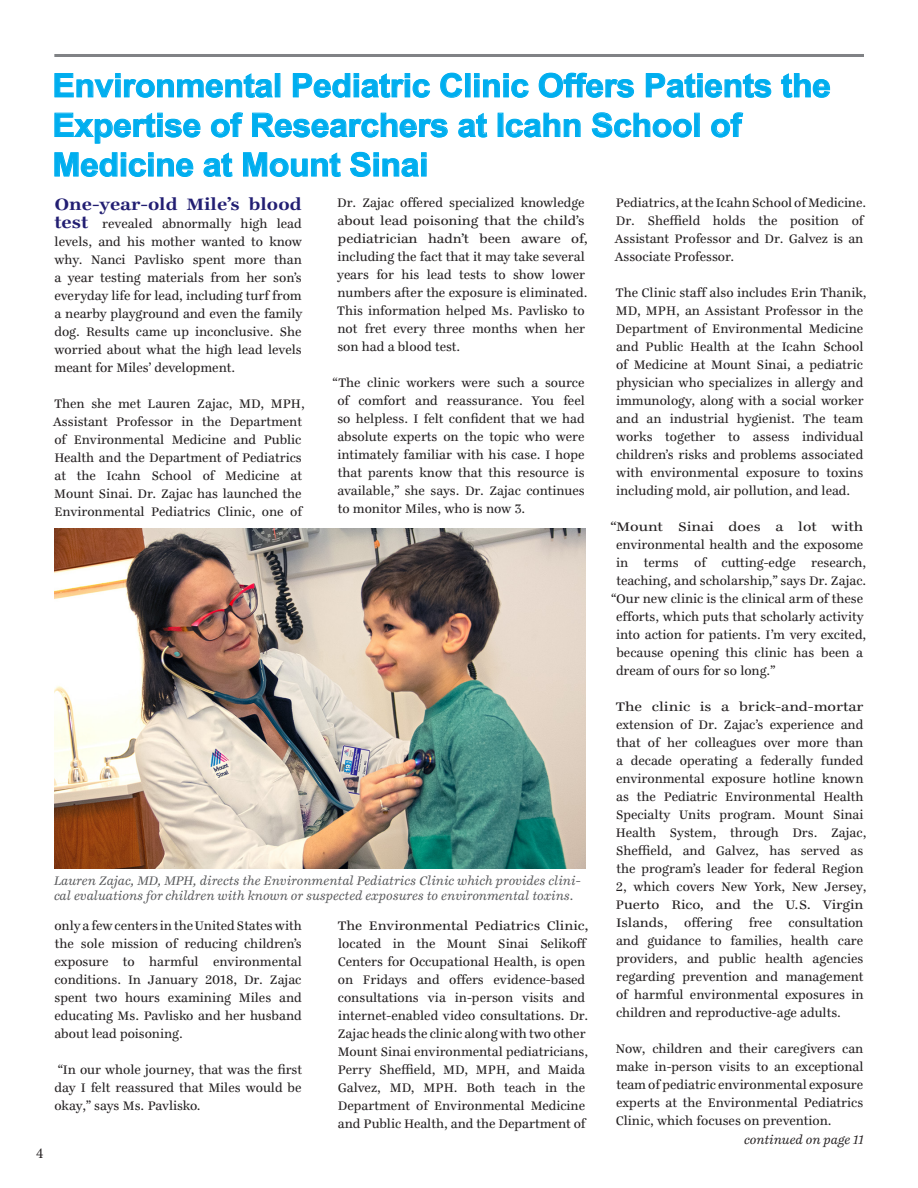
<style>
.page{position:relative;width:918px;height:1188px;background:#fff}
.page>*{position:absolute;margin:0;border:0;box-sizing:border-box;transform-origin:0 0}
.t1{font:700 32.7px/39.6px "Arial";letter-spacing:-.01em;color:#00aeef}
.t2{font:700 18px "Ingeborg";letter-spacing:-.005em;color:#221e72;scale:1.13 1}
.t3{font:15px "Minion Pro";color:#231f20}
.t4{font:13.5px/18px "Ingeborg";color:#231f20;text-align:justify}
.t5{font:13.5px/18px "Ingeborg";color:#231f20;scale:1.18 1}
.t6{font:13.5px/18px "Ingeborg";color:#231f20;scale:1.1 1}
.t7{font:italic 13.5px/15px "Ingeborg";color:#57585a}
.t8{font:italic 13.5px "Ingeborg";color:#231f20}
.s1{font-weight:700;font-size:18px;color:#221e72}
</style>
<div class="page">
<hr style="left:54px;top:54px;width:810px;height:3px;background:#808285">
<svg style="left:54px;top:73px;width:219px;height:25px"></svg>
<div style="left:275px;top:73px;width:5px;height:24px;border:1px solid #00aeef"></div>
<svg style="left:293px;top:73px;width:137px;height:25px"></svg>
<svg style="left:440px;top:72px;width:23px;height:26px"></svg>
<div style="left:465px;top:73px;width:5px;height:24px;border:1px solid #00aeef"></div>
<svg style="left:474px;top:73px;width:55px;height:25px"></svg>
<svg style="left:538px;top:72px;width:96px;height:26px"></svg>
<svg style="left:646px;top:73px;width:126px;height:25px"></svg>
<svg style="left:781px;top:73px;width:49px;height:25px"></svg>
<svg style="left:54px;top:112px;width:147px;height:32px"></svg>
<svg style="left:211px;top:112px;width:32px;height:26px"></svg>
<svg style="left:252px;top:112px;width:196px;height:26px"></svg>
<svg style="left:458px;top:112px;width:30px;height:26px"></svg>
<svg style="left:506px;top:112px;width:75px;height:26px"></svg>
<svg style="left:591px;top:112px;width:101px;height:26px"></svg>
<div style="left:694px;top:113px;width:6px;height:24px;border:1px solid #00aeef"></div>
<svg style="left:711px;top:112px;width:33px;height:26px"></svg>
<svg style="left:54px;top:152px;width:140px;height:25px"></svg>
<svg style="left:203px;top:152px;width:30px;height:25px"></svg>
<svg style="left:243px;top:152px;width:98px;height:25px"></svg>
<svg style="left:350px;top:152px;width:77px;height:25px"></svg>
<img style="left:54px;top:529px;width:531px;height:339px">
<p class="t3" style="left:36px;top:1144px;width:9px">4</p>
<p class="t1" style="left:52px;top:67px;width:780px">Environmental Pediatric Clinic Offers Patients the<br>Expertise of Researchers at Icahn School of</p>
<p class="t1" style="left:52px;top:146px;width:378px">Medicine at Mount Sinai</p>
<p class="t2" style="left:54px;top:193px;width:220px">One-year-old Mile’s blood</p>
<p class="t4" style="left:54px;top:215px;width:249px"><span class="s1">test</span> revealed abnormally high lead levels, and his mother wanted to know why. Nanci Pavlisko spent more than a year testing materials from her son’s everyday life for lead, including turf from a nearby playground and even the family dog. Results came up inconclusive. She worried about what the high lead levels meant for Miles’ development.</p>
<p class="t4" style="left:53px;top:395px;width:254px;text-align:left">Then she met Lauren Zajac, MD, MPH, Assistant Professor in the Department of Environmental Medicine and Public Health and the Department of Pediatrics at the Icahn School of Medicine at Mount Sinai. Dr. Zajac has launched the Environmental Pediatrics Clinic, one of</p>
<p class="t4" style="left:337px;top:193px;width:253px;text-align:left">Dr. Zajac offered specialized knowledge about lead poisoning that the child’s pediatrician hadn’t been aware of, including the fact that it may take several years for his lead tests to show lower numbers after the exposure is eliminated.<br>This information helped Ms. Pavlisko to not fret every three months when her son had a blood test.</p>
<p class="t4" style="left:337px;top:373px;width:249px;text-indent:-5px">“The clinic workers were such a source of comfort and reassurance. You feel so helpless. I felt confident that we had absolute experts on the topic who were intimately familiar with his case. I hope that parents know that this resource is available,” she says. Dr. Zajac continues to monitor Miles, who is now 3.</p>
<p class="t4" style="left:614px;top:193px;width:253px;text-align:left">Pediatrics, at the Icahn School of Medicine.<br>Dr. Sheffield holds the position of Assistant Professor and Dr. Galvez is an Associate Professor.</p>
<p class="t4" style="left:616px;top:283px;width:252px;text-align:left">The Clinic staff also includes Erin Thanik, MD, MPH, an Assistant Professor in the Department of Environmental Medicine and Public Health at the Icahn School of Medicine at Mount Sinai, a pediatric physician who specializes in allergy and immunology, along with a social worker and an industrial hygienist. The team works together to assess individual children’s risks and problems associated with environmental exposure to toxins including mold, air pollution, and lead.</p>
<p class="t5" style="left:611px;top:517px;width:216px">“Mount Sinai does a lot with</p>
<p class="t4" style="left:616px;top:535px;width:249px">environmental health and the exposome</p>
<p class="t4" style="left:616px;top:553px;width:252px">in terms of cutting-edge research,</p>
<p class="t4" style="left:616px;top:571px;width:251px">teaching, and scholarship,” says Dr. Zajac.</p>
<p class="t4" style="left:611px;top:589px;width:253px">“Our new clinic is the clinical arm of these</p>
<p class="t4" style="left:616px;top:607px;width:249px">efforts, which puts that scholarly activity</p>
<p class="t4" style="left:616px;top:625px;width:252px">into action for patients. I’m very excited,</p>
<p class="t4" style="left:616px;top:643px;width:248px">because opening this clinic has been a</p>
<p class="t4" style="left:616px;top:661px;width:161px">dream of ours for so long.”</p>
<p class="t5" style="left:616px;top:697px;width:214px">The clinic is a brick-and-mortar extension of Dr. Zajac’s experience and that of her colleagues over more than a decade operating a federally funded environmental exposure hotline known as the Pediatric Environmental Health Specialty Units program. Mount Sinai Health System, through Drs. Zajac, Sheffield, and Galvez, has served as the program’s leader for federal Region 2, which covers New York, New Jersey, Puerto Rico, and the U.S. Virgin Islands, offering free consultation and guidance to families, health care providers, and public health agencies regarding prevention and management of harmful environmental exposures in children and reproductive-age adults.</p>
<p class="t4" style="left:616px;top:1039px;width:249px">Now, children and their caregivers can make in-person visits to an exceptional team of pediatric environmental exposure experts at the Environmental Pediatrics Clinic, which focuses on prevention.</p>
<p class="t7" style="left:54px;top:874px;width:528px">Lauren Zajac, MD, MPH, directs the Environmental Pediatrics Clinic which provides clini&shy;cal evaluations for children with known or suspected exposures to environmental toxins.</p>
<p class="t4" style="left:54px;top:917px;width:249px">only a few centers in the United States with the sole mission of reducing children’s exposure to harmful environmental conditions. In January 2018, Dr. Zajac spent two hours examining Miles and educating Ms. Pavlisko and her husband about lead poisoning.</p>
<p class="t4" style="left:54px;top:1061px;width:249px">“In our whole journey, that was the first day I felt reassured that Miles would be okay,” says Ms. Pavlisko.</p>
<p class="t6" style="left:338px;top:917px;width:230px">The Environmental Pediatrics Clinic, located in the Mount Sinai Selikoff Centers for Occupational Health, is open on Fridays and offers evidence-based consultations via in-person visits and internet-enabled video consultations. Dr.<br>Zajac heads the clinic along with two other Mount Sinai environmental pediatricians, Perry Sheffield, MD, MPH, and Maida Galvez, MD, MPH. Both teach in the Department of Environmental Medicine and Public Health, and the Department of</p>
<p class="t8" style="left:744px;top:1132px;width:121px">continued on page 11</p>
</div>
